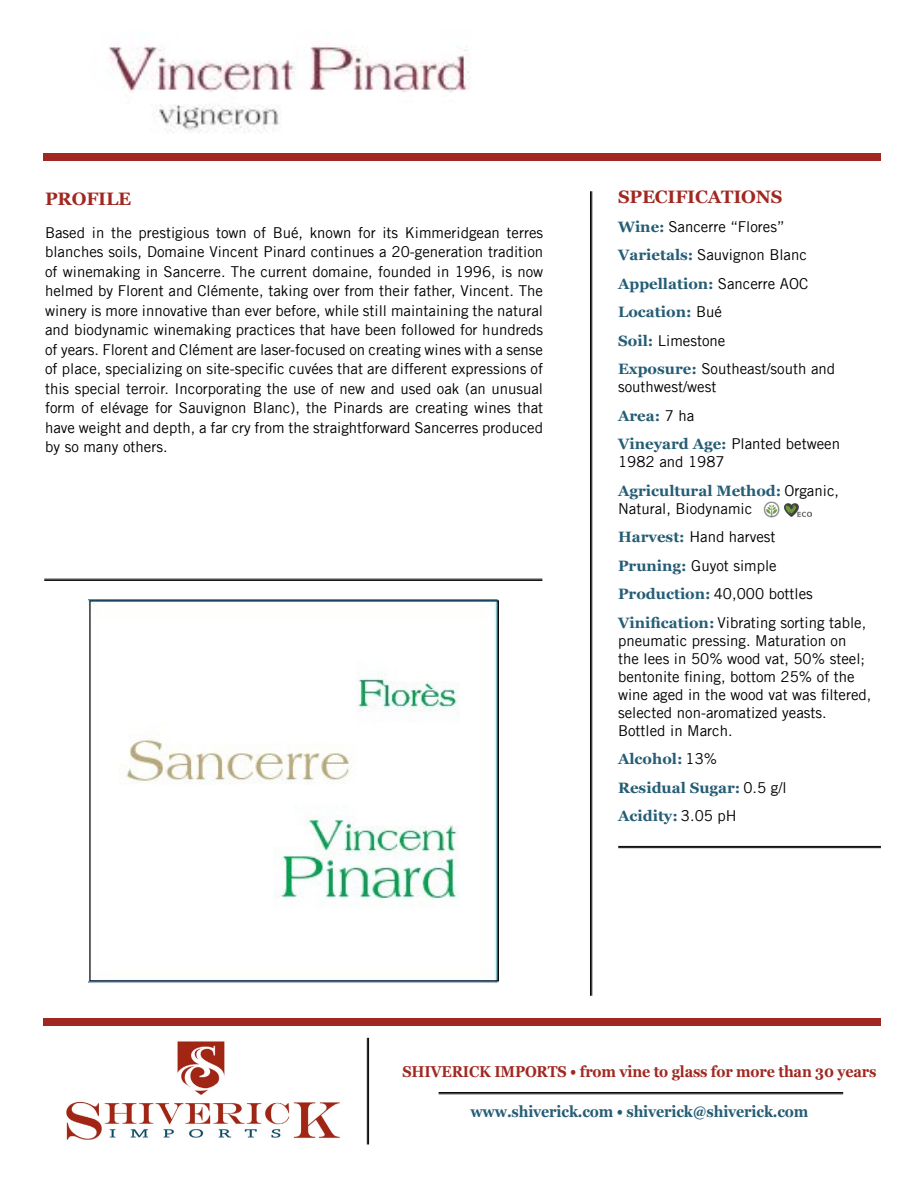
<style>
.page{position:relative;width:918px;height:1188px;background:#fff}
.page>*{position:absolute;margin:0;border:0;box-sizing:border-box;transform-origin:0 0}
.t1{font:700 18px "Georgia";letter-spacing:-.01em;color:#a12821}
.t2{font:700 15.75px "Georgia";letter-spacing:-.01em;color:#a12821;scale:.91 1}
.t3{font:700 15.75px "Georgia";letter-spacing:-.01em;color:#255d75;scale:.91 1}
.t4{font:15px/19.5px "Trade Gothic LT";color:#000}
.t5{font:700 15px/28.5px "Georgia";color:#255d75}
.s1{font-family:"Georgia";font-weight:700;color:#255d75}
.s2{font-family:"Trade Gothic LT";font-weight:400;color:#000}
</style>
<div class="page">
<img style="left:108px;top:45px;width:361px;height:88px">
<img style="left:89px;top:600px;width:409px;height:383px">
<hr style="left:618px;top:846px;width:263px;height:1px;background:#000">
<hr style="left:618px;top:847px;width:263px;height:1px;background:#000">
<hr style="left:439px;top:1092px;width:404px;height:1px;background:#000">
<hr style="left:439px;top:1094px;width:404px;height:1px;background:#000">
<img style="left:763px;top:501px;width:22px;height:17px">
<img style="left:785px;top:503px;width:27px;height:14px">
<div style="left:44px;top:153px;width:837px;height:7px;background:#a12821"></div>
<hr style="left:44px;top:579px;width:498px;height:1px;background:#000">
<hr style="left:44px;top:580px;width:498px;height:1px;background:#000">
<div style="left:44px;top:1018px;width:837px;height:7px;background:#a12821"></div>
<img style="left:66px;top:1041px;width:274px;height:99px">
<hr style="left:590px;top:191px;width:1px;height:805px;background:#000">
<hr style="left:592px;top:191px;width:1px;height:805px;background:#000">
<hr style="left:367px;top:1038px;width:1px;height:106px;background:#000">
<hr style="left:368px;top:1038px;width:1px;height:106px;background:#000">
<p class="t1" style="left:45px;top:185px;width:88px">PROFILE</p>
<p class="t4" style="left:45px;top:223px;width:500px;text-align:justify">Based in the prestigious town of Bué, known for its Kimmeridgean terres blanches soils, Domaine Vincent Pinard continues a 20-generation tradition of winemaking in Sancerre. The current domaine, founded in 1996, is now helmed by Florent and Clémente, taking over from their father, Vincent. The winery is more innovative than ever before, while still maintaining the natural and biodynamic winemaking practices that have been followed for hundreds of years. Florent and Clément are laser-focused on creating wines with a sense of place, specializing on site-specific cuvées that are different expressions of this special terroir. Incorporating the use of new and used oak (an unusual form of elévage for Sauvignon Blanc), the Pinards are creating wines that have weight and depth, a far cry from the straightforward Sancerres produced by so many others.</p>
<p class="t1" style="left:618px;top:184px;width:166px">SPECIFICATIONS</p>
<p class="t4" style="left:618px;top:212px;width:190px;line-height:28.5px"><span class="s1">Wine:</span> Sancerre “Flores”<br><span class="s1">Varietals:</span> Sauvignon Blanc</p>
<p class="t5" style="left:618px;top:269px;width:192px">Appellation: <span class="s2">Sancerre AOC<br></span>Location: <span class="s2">Bué</span></p>
<p class="t4" style="left:618px;top:326px;width:219px;line-height:28.5px"><span class="s1">Soil:</span> Limestone<br><span class="s1">Exposure:</span> Southeast/south and</p>
<p class="t4" style="left:618px;top:377px;width:100px">southwest/west</p>
<p class="t5" style="left:618px;top:401px;width:78px">Area: <span class="s2">7 ha</span></p>
<p class="t4" style="left:618px;top:435px;width:224px;line-height:18px"><span class="s1">Vineyard Age:</span> Planted between<br>1982 and 1987</p>
<p class="t5" style="left:618px;top:476px;width:222px">Agricultural Method: <span class="s2">Organic,</span></p>
<p class="t4" style="left:618px;top:494px;width:250px;line-height:28.5px">Natural, Biodynamic<br><span class="s1">Harvest:</span> Hand harvest<br><span class="s1">Pruning:</span> Guyot simple<br><span class="s1">Production:</span> 40,000 bottles<br><span class="s1">Vinification:</span> Vibrating sorting table,</p>
<p class="t4" style="left:618px;top:631px;width:255px;line-height:18px">pneumatic pressing. Maturation on<br>the lees in 50% wood vat, 50% steel; bentonite fining, bottom 25% of the wine aged in the wood vat was filtered, selected non-aromatized yeasts.<br>Bottled in March.</p>
<p class="t5" style="left:618px;top:744px;width:170px">Alcohol: <span class="s2">13%<br></span>Residual Sugar: <span class="s2">0.5 g/l<br></span>Acidity: <span class="s2">3.05 pH</span></p>
<p class="t2" style="left:402px;top:1060px;width:523px">SHIVERICK IMPORTS • from vine to glass for more than 30 years</p>
<p class="t3" style="left:470px;top:1100px;width:373px">www.shiverick.com • shiverick@shiverick.com</p>
</div>
